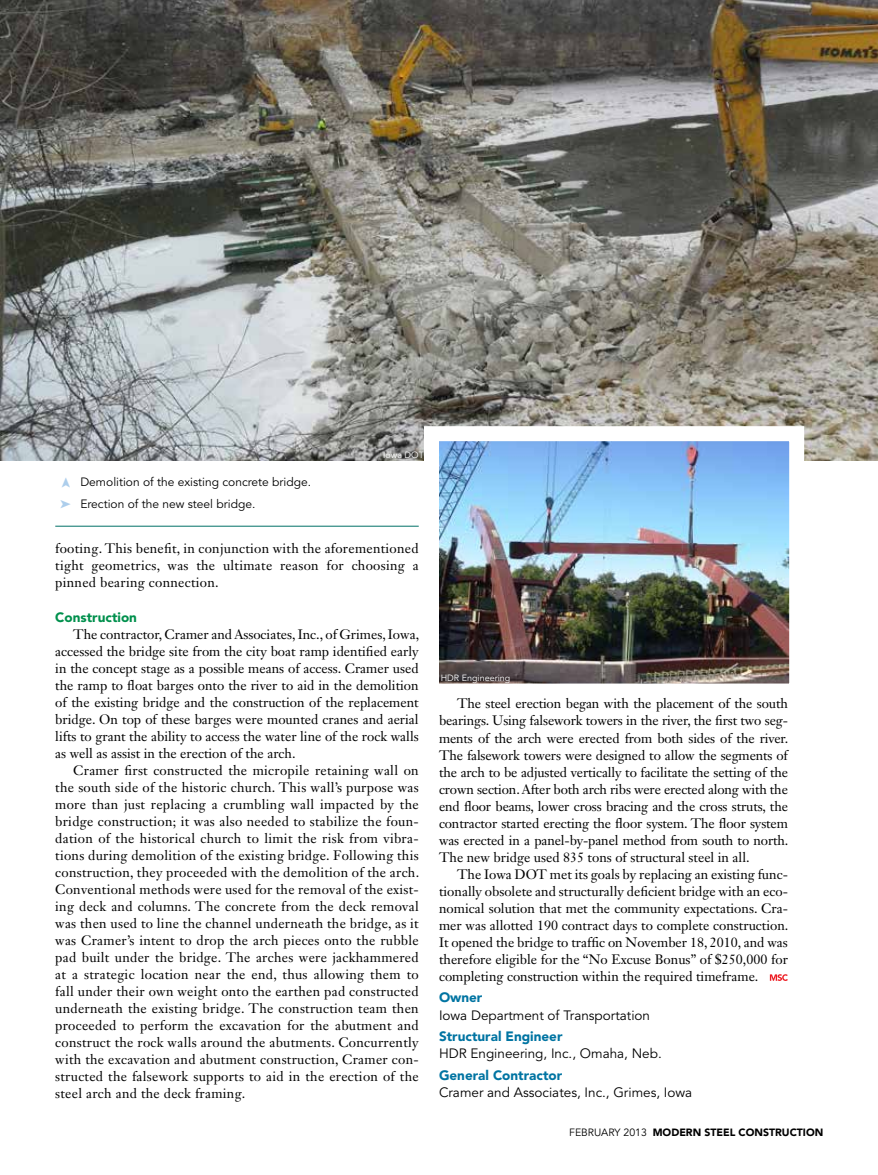
<style>
.page{position:relative;width:878px;height:1175px;background:#fff}
.page>*{position:absolute;margin:0;border:0;box-sizing:border-box;transform-origin:0 0}
.t1{font:13.5px/17px "Janson Text LT Std";color:#000;text-align:justify}
.t2{font:13.5px "Avenir LT Std";color:#000}
.t3{font:900 13.5px "Avenir LT Std";color:#0074a2}
.t4{font:900 13.5px "Avenir LT Std";color:#00904d}
.t5{font:12px/22.5px "Avenir LT Std";color:#000}
.t6{font:900 10.5px "Avenir LT Std";color:#000}
.t7{font:9px "Avenir LT Std";color:#fff}
.s1{font-weight:400}
</style>
<div class="page">
<img style="left:0;top:0;width:878px;height:460px">
<img style="left:416px;top:418px;width:395px;height:266px">
<svg style="left:769px;top:974px;width:18px;height:7px"></svg>
<hr style="left:55px;top:526px;width:364px;height:1px;background:#007067">
<p class="t5" style="left:80px;top:470px;width:232px">Demolition of the existing concrete bridge.<br>Erection of the new steel bridge.</p>
<p class="t7" style="left:383px;top:450px;width:29px">I owa DOT</p>
<p class="t1" style="left:55px;top:540px;width:365px">footing. This benefit, in conjunction with the aforementioned tight geometrics, was the ultimate reason for choosing a pinned bearing connection.</p>
<p class="t4" style="left:55px;top:609px;width:83px">Construction</p>
<p class="t1" style="left:55px;top:625px;width:365px;text-indent:18px">The contractor, Cramer and Associates, Inc., of Grimes, Iowa, accessed the bridge site from the city boat ramp identified early in the concept stage as a possible means of access. Cramer used the ramp to float barges onto the river to aid in the demolition of the existing bridge and the construction of the replacement bridge. On top of these barges were mounted cranes and aerial lifts to grant the ability to access the water line of the rock walls as well as assist in the erection of the arch.</p>
<p class="t1" style="left:55px;top:761px;width:365px;text-indent:18px">Cramer first constructed the micropile retaining wall on the south side of the historic church. This wall’s purpose was more than just replacing a crumbling wall impacted by the bridge construction; it was also needed to stabilize the foun&shy;dation of the historical church to limit the risk from vibra&shy;tions during demolition of the existing bridge. Following this construction, they proceeded with the demolition of the arch.<br>Conventional methods were used for the removal of the exist&shy;ing deck and columns. The concrete from the deck removal was then used to line the channel underneath the bridge, as it was Cramer’s intent to drop the arch pieces onto the rubble pad built under the bridge. The arches were jackhammered at a strategic location near the end, thus allowing them to fall under their own weight onto the earthen pad constructed underneath the existing bridge. The construction team then proceeded to perform the excavation for the abutment and construct the rock walls around the abutments. Concurrently with the excavation and abutment construction, Cramer con&shy;structed the falsework supports to aid in the erection of the steel arch and the deck framing.</p>
<p class="t7" style="left:440px;top:672px;width:71px">HDR Engineering</p>
<p class="t1" style="left:439px;top:695px;width:351px;text-indent:18px">The steel erection began with the placement of the south bearings. Using falsework towers in the river, the first two seg&shy;ments of the arch were erected from both sides of the river.<br>The falsework towers were designed to allow the segments of the arch to be adjusted vertically to facilitate the setting of the crown section. After both arch ribs were erected along with the end floor beams, lower cross bracing and the cross struts, the contractor started erecting the floor system. The floor system was erected in a panel-by-panel method from south to north.<br>The new bridge used 835 tons of structural steel in all.</p>
<p class="t1" style="left:439px;top:865px;width:351px;text-indent:18px">The Iowa DOT met its goals by replacing an existing func&shy;tionally obsolete and structurally deficient bridge with an eco&shy;nomical solution that met the community expectations. Cra&shy;mer was allotted 190 contract days to complete construction.<br>It opened the bridge to traffic on November 18, 2010, and was therefore eligible for the “No Excuse Bonus” of $250,000 for completing construction within the required timeframe.</p>
<p class="t3" style="left:439px;top:989px;width:45px">Owner</p>
<p class="t2" style="left:439px;top:1007px;width:213px">I owa Department of Transportation</p>
<p class="t3" style="left:439px;top:1028px;width:125px">Structural Engineer</p>
<p class="t2" style="left:439px;top:1045px;width:224px">HDR Engineering, I nc., Omaha, Neb.</p>
<p class="t3" style="left:439px;top:1067px;width:125px">General Contractor</p>
<p class="t2" style="left:439px;top:1084px;width:255px">Cramer and Associates, I nc., Grimes, I owa</p>
<p class="t6" style="left:569px;top:1125px;width:256px"><span class="s1">february 2013</span> MODERN STEEL CONSTRUCTION</p>
</div>
